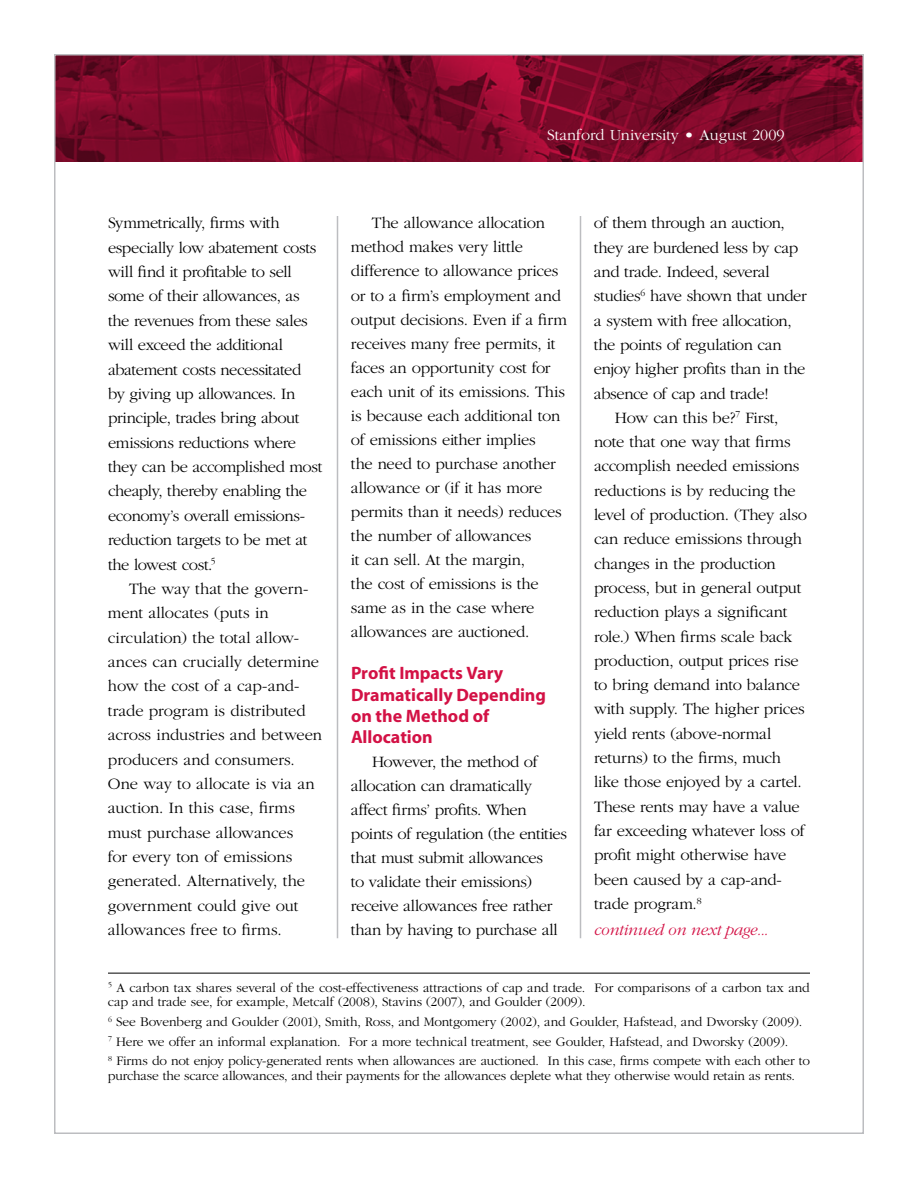
<style>
.page{position:relative;width:918px;height:1188px;background:#fff}
.page>*{position:absolute;margin:0;border:0;box-sizing:border-box;transform-origin:0 0}
.t1{font:700 18px/21px "Myriad";color:#d31145}
.t2{font:300 16.5px/24.3px "Garamond";letter-spacing:-.015em;color:#000}
.t3{font:italic 300 16.5px "Garamond";letter-spacing:-.015em;color:#d31145}
.t4{font:300 16.2px "Garamond";color:#fff}
.t5{font:300 13.5px/19.5px "Garamond";letter-spacing:-.01em;color:#000}
</style>
<div class="page">
<img style="left:57px;top:57px;width:804px;height:105px">
<hr style="left:337px;top:216px;width:1px;height:722px;background:#bcbdc0">
<hr style="left:580px;top:216px;width:1px;height:722px;background:#bcbdc0">
<hr style="left:108px;top:973px;width:702px;height:1px;background:#000">
<p class="t4" style="left:547px;top:126px;width:239px">Stanford University • August 2009</p>
<p class="t2" style="left:108px;top:211px;width:216px">Symmetrically, firms with especially low abatement costs will find it profitable to sell some of their allowances, as the revenues from these sales will exceed the additional abatement costs necessitated by giving up allowances. In principle, trades bring about emissions reductions where they can be accomplished most cheaply, thereby enabling the economy’s overall emissions&shy;reduction targets to be met at the lowest cost.<sup>5</sup></p>
<p class="t2" style="left:108px;top:577px;width:216px;text-indent:21px">The way that the govern&shy;ment allocates (puts in circulation) the total allow&shy;ances can crucially determine how the cost of a cap-and&shy;trade program is distributed across industries and between producers and consumers.<br>One way to allocate is via an auction. In this case, firms must purchase allowances<br>for every ton of emissions generated. Alternatively, the government could give out allowances free to firms.</p>
<p class="t2" style="left:351px;top:211px;width:217px;text-indent:21px">The allowance allocation method makes very little difference to allowance prices or to a firm’s employment and output decisions. Even if a firm receives many free permits, it faces an opportunity cost for each unit of its emissions. This is because each additional ton of emissions either implies<br>the need to purchase another allowance or (if it has more permits than it needs) reduces the number of allowances<br>it can sell. At the margin,<br>the cost of emissions is the same as in the case where allowances are auctioned.</p>
<p class="t1" style="left:351px;top:664px;width:197px">Profit Impacts Vary<br>Dramatically Depending on the Method of<br>Allocation</p>
<p class="t2" style="left:351px;top:750px;width:217px;text-indent:21px">However, the method of allocation can dramatically affect firms’ profits. When points of regulation (the entities that must submit allowances<br>to validate their emissions) receive allowances free rather than by having to purchase all</p>
<p class="t2" style="left:594px;top:211px;width:192px">of them through an auction,</p>
<p class="t2" style="left:594px;top:236px;width:206px">they are burdened less by cap</p>
<p class="t2" style="left:594px;top:260px;width:177px">and trade. Indeed, several</p>
<p class="t2" style="left:594px;top:284px;width:214px">studies<sup>6</sup> have shown that under</p>
<p class="t2" style="left:594px;top:309px;width:199px">a system with free allocation,</p>
<p class="t2" style="left:594px;top:333px;width:189px">the points of regulation can</p>
<p class="t2" style="left:594px;top:357px;width:213px">enjoy higher profits than in the</p>
<p class="t2" style="left:594px;top:381px;width:176px">absence of cap and trade!</p>
<p class="t2" style="left:615px;top:406px;width:165px">How can this be?<sup>7</sup> First,</p>
<p class="t2" style="left:594px;top:430px;width:198px">note that one way that firms</p>
<p class="t2" style="left:594px;top:454px;width:207px">accomplish needed emissions</p>
<p class="t2" style="left:594px;top:479px;width:203px">reductions is by reducing the</p>
<p class="t2" style="left:594px;top:503px;width:215px">level of production. (They also</p>
<p class="t2" style="left:594px;top:527px;width:210px">can reduce emissions through</p>
<p class="t2" style="left:594px;top:552px;width:183px">changes in the production</p>
<p class="t2" style="left:594px;top:576px;width:209px">process, but in general output</p>
<p class="t2" style="left:594px;top:600px;width:195px">reduction plays a significant</p>
<p class="t2" style="left:594px;top:625px;width:200px">role.) When firms scale back</p>
<p class="t2" style="left:594px;top:649px;width:206px">production, output prices rise</p>
<p class="t2" style="left:594px;top:673px;width:208px">to bring demand into balance</p>
<p class="t2" style="left:594px;top:697px;width:212px">with supply. The higher prices</p>
<p class="t2" style="left:594px;top:722px;width:179px">yield rents (above-normal</p>
<p class="t2" style="left:594px;top:746px;width:189px">returns) to the firms, much</p>
<p class="t2" style="left:594px;top:770px;width:209px">like those enjoyed by a cartel.</p>
<p class="t2" style="left:594px;top:795px;width:207px">These rents may have a value</p>
<p class="t2" style="left:594px;top:819px;width:212px">far exceeding whatever loss of</p>
<p class="t2" style="left:594px;top:843px;width:194px">profit might otherwise have</p>
<p class="t2" style="left:594px;top:868px;width:189px">been caused by a cap-and-</p>
<p class="t2" style="left:594px;top:892px;width:109px">trade program.<sup>8</sup></p>
<p class="t3" style="left:594px;top:922px;width:176px">continued on next page...</p>
<p class="t5" style="left:108px;top:980px;width:703px;line-height:15px"><sup>5</sup> A carbon tax shares several of the cost-effectiveness attractions of cap and trade. For comparisons of a carbon tax and cap and trade see, for example, Metcalf (2008), Stavins (2007), and Goulder (2009).</p>
<p class="t5" style="left:108px;top:1012px;width:703px"><sup>6</sup> See Bovenberg and Goulder (2001), Smith, Ross, and Montgomery (2002), and Goulder, Hafstead, and Dworsky (2009).<br><sup>7</sup> Here we offer an informal explanation. For a more technical treatment, see Goulder, Hafstead, and Dworsky (2009).<br><sup>8</sup> Firms do not enjoy policy-generated rents when allowances are auctioned. In this case, firms compete with each other to</p>
<p class="t5" style="left:108px;top:1066px;width:689px">purchase the scarce allowances, and their payments for the allowances deplete what they otherwise would retain as rents.</p>
</div>
